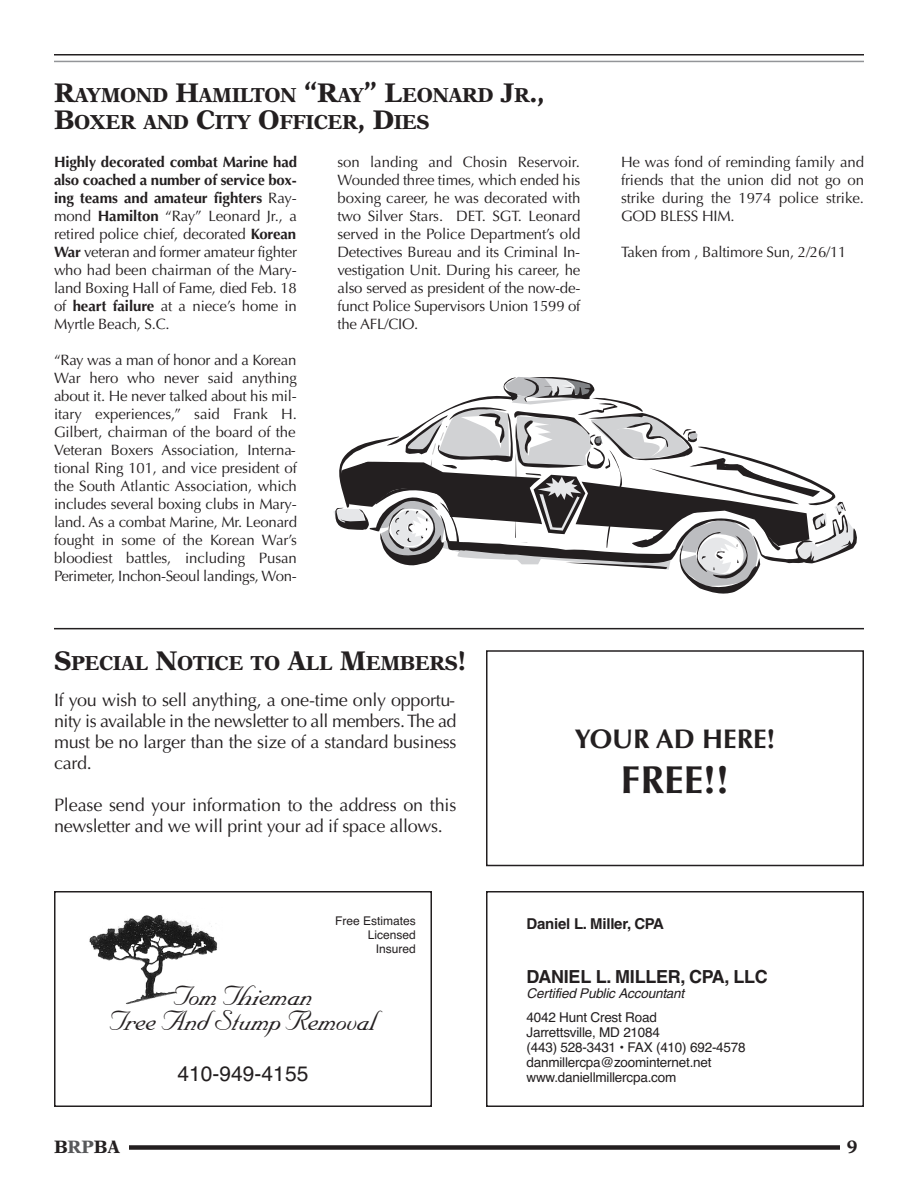
<style>
.page{position:relative;width:918px;height:1188px;background:#fff}
.page>*{position:absolute;margin:0;border:0;box-sizing:border-box;transform-origin:0 0}
.t1{font:700 39px "Optima";color:#231f20}
.t2{font:33px/25.5px "Nuptial Script";letter-spacing:-.015em;color:#231f20;text-align:center}
.t3{font:700 27px "Optima";color:#231f20}
.t4{font:21px "Helvetica";color:#231f20}
.t5{font:700 20.25px/27px "New Aster";letter-spacing:-.02em;color:#231f20}
.t6{font:18px/21px "Optima";letter-spacing:-.015em;color:#231f20;text-align:justify}
.t7{font:700 18px "Helvetica";letter-spacing:-.015em;color:#231f20}
.t8{font:700 18px "New Aster";color:#231f20}
.t9{font:15px/18px "Optima";letter-spacing:-.015em;color:#231f20;text-align:justify}
.t10{font:700 15px "Helvetica";letter-spacing:-.015em;color:#231f20}
.t11{font:13.5px/15px "Helvetica";letter-spacing:-.015em;color:#231f20}
.t12{font:italic 13.5px "Helvetica";color:#231f20}
.t13{font:12px/14.4px "Helvetica";color:#231f20;text-align:right}
.s1{font-size:27px}
.s2{font-weight:700}
.s3{color:#57585a}
</style>
<div class="page">
<div style="left:54px;top:1145px;width:810px;height:5px;background:#231f20"></div>
<div style="left:840px;top:1139px;width:24px;height:20px;background:#fff"></div>
<div style="left:54px;top:1139px;width:74px;height:20px;background:#fff"></div>
<hr style="left:54px;top:54px;width:810px;height:2px;background:#231f20">
<hr style="left:54px;top:61px;width:810px;height:1px;background:#939598">
<div style="left:486px;top:650px;width:378px;height:216px;border:2px solid #231f20"></div>
<hr style="left:54px;top:628px;width:810px;height:1px;background:#231f20">
<div style="left:486px;top:891px;width:378px;height:216px;border:2px solid #231f20"></div>
<div style="left:54px;top:891px;width:378px;height:216px;border:2px solid #231f20"></div>
<svg style="left:334px;top:377px;width:523px;height:216px"></svg>
<img style="left:89px;top:915px;width:129px;height:90px">
<h3 class="t5" style="left:54px;top:83px;width:492px"><span class="s1">R</span>AYMOND <span class="s1">H</span>AMILTON <span class="s1">“R</span>AY<span class="s1">” L</span>EONARD <span class="s1">J</span>R<span class="s1">.,<br>B</span>OXER AND <span class="s1">C</span>ITY <span class="s1">O</span>FFICER<span class="s1">, D</span>IES</h3>
<p class="t9" style="left:54px;top:155px;width:245px"><span class="s2">Highly decorated combat Marine had also coached a number of service box&shy;ing teams and amateur fighters</span> Ray&shy;mond <span class="s2">Hamilton</span> “Ray” Leonard Jr., a retired police chief, decorated <span class="s2">Korean War</span> veteran and former amateur fighter who had been chairman of the Mary&shy;land Boxing Hall of Fame, died Feb. 18 of <span class="s2">heart failure</span> at a niece’s home in Myrtle Beach, S.C.</p>
<p class="t9" style="left:54px;top:353px;width:245px">“Ray was a man of honor and a Korean War hero who never said anything about it. He never talked about his mil&shy;itary experiences,” said Frank H.<br>Gilbert, chairman of the board of the Veteran Boxers Association, Interna&shy;tional Ring 101, and vice president of the South Atlantic Association, which includes several boxing clubs in Mary&shy;land. As a combat Marine, Mr. Leonard fought in some of the Korean War’s bloodiest battles, including Pusan Perimeter, Inchon-Seoul landings, Won-</p>
<p class="t9" style="left:338px;top:155px;width:245px">son landing and Chosin Reservoir.<br>Wounded three times, which ended his boxing career, he was decorated with two Silver Stars. DET. SGT. Leonard served in the Police Department’s old Detectives Bureau and its Criminal In&shy;vestigation Unit. During his career, he also served as president of the now-de&shy;funct Police Supervisors Union 1599 of the AFL/CIO.</p>
<p class="t9" style="left:621px;top:155px;width:245px">He was fond of reminding family and friends that the union did not go on strike during the 1974 police strike.<br>GOD BLESS HIM.</p>
<p class="t9" style="left:621px;top:245px;width:227px">Taken from , Baltimore Sun, 2/26/11</p>
<h3 class="t5" style="left:54px;top:651px;width:414px"><span class="s1">S</span>PECIAL <span class="s1">N</span>OTICE TO <span class="s1">A</span>LL <span class="s1">M</span>EMBERS<span class="s1">!</span></h3>
<p class="t6" style="left:54px;top:691px;width:404px">If you wish to sell anything, a one-time only opportu&shy;nity is available in the newsletter to all members. The ad must be no larger than the size of a standard business card.</p>
<p class="t6" style="left:54px;top:796px;width:404px">Please send your information to the address on this newsletter and we will print your ad if space allows.</p>
<p class="t13" style="left:335px;top:914px;width:82px">Free Estimates<br>Licensed<br>Insured</p>
<h2 class="t2" style="left:109px;top:981px;width:269px">Tom Thieman<br>Tree And Stump Removal</h2>
<h3 class="t4" style="left:178px;top:1066px;width:132px">410-949-4155</h3>
<h3 class="t3" style="left:574px;top:728px;width:203px">YOUR AD HERE!</h3>
<h1 class="t1" style="left:621px;top:764px;width:110px">FREE!!</h1>
<p class="t10" style="left:526px;top:918px;width:139px">Daniel L. Miller, CPA</p>
<p class="t7" style="left:526px;top:970px;width:243px">DANIEL L. MILLER, CPA, LLC</p>
<p class="t12" style="left:526px;top:988px;width:162px">Certified Public Accountant</p>
<p class="t11" style="left:526px;top:1011px;width:221px">4042 Hunt Crest Road<br>Jarrettsville, MD 21084<br>(443) 528-3431 • FAX (410) 692-4578 danmillercpa@zoominternet.net www.daniellmillercpa.com</p>
<p class="t8" style="left:54px;top:1139px;width:68px">B<span class="s3">RP</span>BA</p>
<p class="t8" style="left:847px;top:1139px;width:12px">9</p>
</div>
